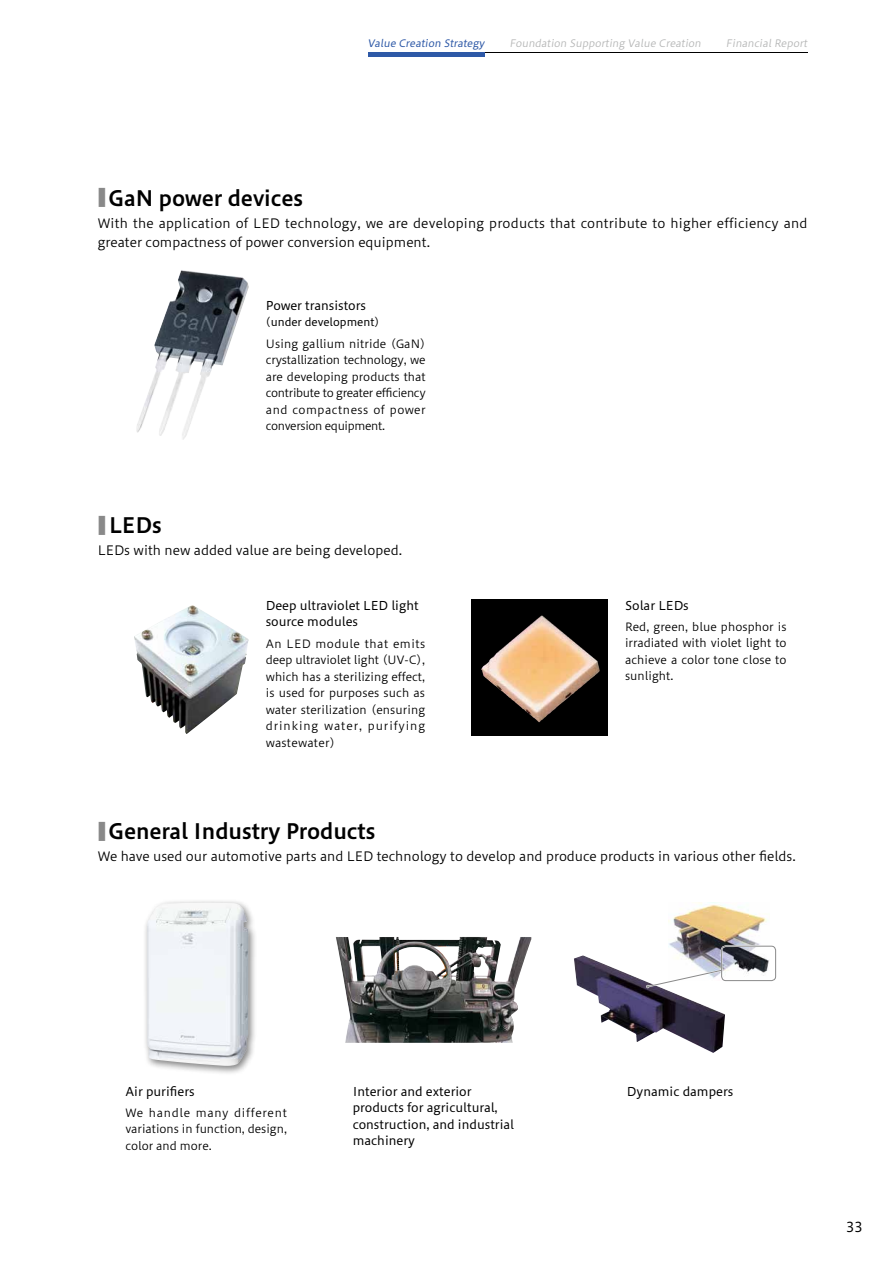
<style>
.page{position:relative;width:893px;height:1263px;background:#fff}
.page>*{position:absolute;margin:0;border:0;box-sizing:border-box;transform-origin:0 0}
.t1{font:21px "Hiragino UD Sans Std W6";color:#000}
.t2{font:13.5px "Hiragino UD Sans Std W4";color:#000}
.t3{font:12.75px/18.8px "Hiragino UD Sans Std W3";color:#000}
.t4{font:12px/16.5px "Hiragino UD Sans Std W4";color:#000}
.t5{font:11.25px/16.5px "Hiragino UD Sans Std W3";letter-spacing:.005em;color:#000;text-align:justify}
.t6{font:10.8px "Hiragino UD Sans Std W4";color:#000}
.t7{font:10.2px "Hiragino UD Sans Std W3";color:#b5b6b6}
.t8{font:10.2px "Hiragino UD Sans Std W4";color:#2e59a7}
.s1{font-size:25.2px;color:#898989}
</style>
<div class="page">
<div style="left:472px;top:599px;width:136px;height:136px;background:#000"></div>
<img style="left:136px;top:270px;width:113px;height:170px">
<img style="left:134px;top:605px;width:115px;height:129px">
<img style="left:481px;top:615px;width:119px;height:108px">
<div style="left:142px;top:898px;width:116px;height:177px;background:#000;opacity:.5"></div>
<img style="left:147px;top:903px;width:101px;height:163px">
<img style="left:336px;top:937px;width:195px;height:106px">
<img style="left:668px;top:902px;width:101px;height:74px">
<img style="left:574px;top:955px;width:151px;height:98px">
<div style="left:721px;top:945px;width:55px;height:36px;border:2px solid #fff;border-radius:4px"></div>
<svg style="left:646px;top:968px;width:77px;height:20px"></svg>
<div style="left:721px;top:946px;width:55px;height:35px;border:1px solid #898989;border-radius:4px"></div>
<hr style="left:369px;top:52px;width:439px;height:1px;background:#000">
<hr style="left:369px;top:52px;width:116px;height:4px;background:#2e59a7">
<h1 class="t1" style="left:98px;top:182px;width:207px"><span class="s1">■</span> GaN power devices</h1>
<p class="t8" style="left:367px;top:36px;width:121px">Value Creation Strategy</p>
<p class="t7" style="left:510px;top:36px;width:195px">Foundation Supporting Value Creation</p>
<p class="t7" style="left:726px;top:36px;width:85px">Financial Report</p>
<p class="t3" style="left:98px;top:213px;width:711px">With the application of LED technology, we are developing products that contribute to higher efficiency and greater compactness of power conversion equipment.</p>
<p class="t4" style="left:266px;top:297px;width:102px">Power transistors</p>
<p class="t6" style="left:260px;top:314px;width:127px">（under development）</p>
<h1 class="t1" style="left:98px;top:509px;width:66px"><span class="s1">■</span> LEDs</h1>
<p class="t5" style="left:266px;top:335px;width:161px">Using gallium nitride (GaN) crystallization technology, we are developing products that contribute to greater efficiency and compactness of power conversion equipment.</p>
<p class="t3" style="left:98px;top:540px;width:306px">LEDs with new added value are being developed.</p>
<p class="t4" style="left:266px;top:596px;width:154px">Deep ultraviolet LED light source modules</p>
<p class="t5" style="left:266px;top:634px;width:161px">An LED module that emits deep ultraviolet light (UV-C), which has a sterilizing effect, is used for purposes such as water sterilization (ensuring drinking water, purifying wastewater)</p>
<h1 class="t1" style="left:98px;top:815px;width:279px"><span class="s1">■</span> General Industry Products</h1>
<p class="t4" style="left:625px;top:596px;width:65px">Solar LEDs</p>
<p class="t5" style="left:625px;top:617px;width:163px">Red, green, blue phosphor is irradiated with violet light to achieve a color tone close to sunlight.</p>
<p class="t3" style="left:98px;top:846px;width:699px">We have used our automotive parts and LED technology to develop and produce products in various other fields.</p>
<p class="t4" style="left:125px;top:1082px;width:71px">Air purifiers</p>
<p class="t5" style="left:125px;top:1103px;width:163px">We handle many different variations in function, design, color and more.</p>
<p class="t4" style="left:353px;top:1082px;width:163px">Interior and exterior products for agricultural, construction, and industrial machinery</p>
<p class="t4" style="left:627px;top:1082px;width:108px">Dynamic dampers</p>
<p class="t2" style="left:846px;top:1217px;width:18px">33</p>
</div>
